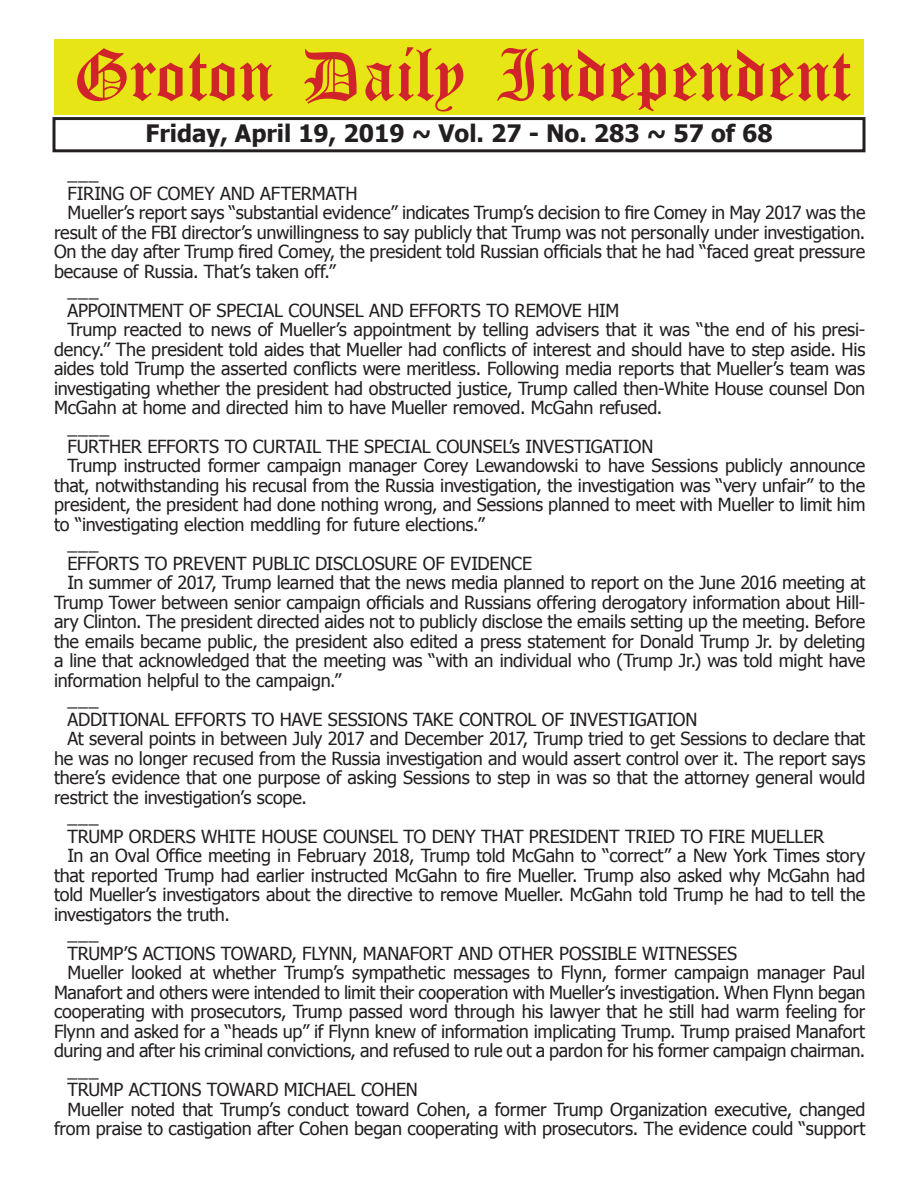
<style>
.page{position:relative;width:918px;height:1188px;background:#fff}
.page>*{position:absolute;margin:0;border:0;box-sizing:border-box;transform-origin:0 0}
.t1{font:54px "Old English Five";color:#d1232a}
.t2{font:700 24px "Tahoma";color:#231f20}
.t3{font:18px "Tahoma";letter-spacing:-.01em;color:#231f20}
</style>
<div class="page">
<div style="left:52px;top:117px;width:814px;height:35px;border:3px solid #231f20"></div>
<div style="left:54px;top:40px;width:810px;height:75px;background:#e7e515"></div>
<h1 class="t1" style="left:73px;top:50px;width:779px">Groton Daily Independent</h1>
<h2 class="t2" style="left:145px;top:116px;width:629px">Friday, April 19, 2019 ~ Vol. 27 - No. 283 ~ 57 of 68</h2>
<p class="t3" style="left:68px;top:161px;width:33px">___</p>
<p class="t3" style="left:68px;top:181px;width:292px">FIRING OF COMEY AND AFTERMATH</p>
<p class="t3" style="left:68px;top:200px;width:799px">Mueller’s report says “substantial evidence” indicates Trump’s decision to fire Comey in May 2017 was the</p>
<p class="t3" style="left:54px;top:220px;width:813px">result of the FBI director’s unwillingness to say publicly that Trump was not personally under investigation.</p>
<p class="t3" style="left:54px;top:239px;width:813px">On the day after Trump fired Comey, the president told Russian officials that he had “faced great pressure</p>
<p class="t3" style="left:54px;top:259px;width:283px">because of Russia. That’s taken off.”</p>
<p class="t3" style="left:68px;top:278px;width:33px">___</p>
<p class="t3" style="left:68px;top:298px;width:553px">APPOINTMENT OF SPECIAL COUNSEL AND EFFORTS TO REMOVE HIM</p>
<p class="t3" style="left:68px;top:317px;width:799px">Trump reacted to news of Mueller’s appointment by telling advisers that it was “the end of his presi-</p>
<p class="t3" style="left:54px;top:337px;width:813px">dency.” The president told aides that Mueller had conflicts of interest and should have to step aside. His</p>
<p class="t3" style="left:54px;top:356px;width:813px">aides told Trump the asserted conflicts were meritless. Following media reports that Mueller’s team was</p>
<p class="t3" style="left:54px;top:376px;width:813px">investigating whether the president had obstructed justice, Trump called then-White House counsel Don</p>
<p class="t3" style="left:54px;top:395px;width:610px">McGahn at home and directed him to have Mueller removed. McGahn refused.</p>
<p class="t3" style="left:68px;top:415px;width:43px">____</p>
<p class="t3" style="left:68px;top:434px;width:587px">FURTHER EFFORTS TO CURTAIL THE SPECIAL COUNSEL’s INVESTIGATION</p>
<p class="t3" style="left:68px;top:454px;width:799px">Trump instructed former campaign manager Corey Lewandowski to have Sessions publicly announce</p>
<p class="t3" style="left:54px;top:473px;width:813px">that, notwithstanding his recusal from the Russia investigation, the investigation was “very unfair” to the</p>
<p class="t3" style="left:54px;top:493px;width:813px">president, the president had done nothing wrong, and Sessions planned to meet with Mueller to limit him</p>
<p class="t3" style="left:54px;top:512px;width:432px">to “investigating election meddling for future elections.”</p>
<p class="t3" style="left:68px;top:532px;width:33px">___</p>
<p class="t3" style="left:68px;top:551px;width:466px">EFFORTS TO PREVENT PUBLIC DISCLOSURE OF EVIDENCE</p>
<p class="t3" style="left:68px;top:571px;width:799px">In summer of 2017, Trump learned that the news media planned to report on the June 2016 meeting at</p>
<p class="t3" style="left:54px;top:590px;width:813px">Trump Tower between senior campaign officials and Russians offering derogatory information about Hill-</p>
<p class="t3" style="left:54px;top:610px;width:813px">ary Clinton. The president directed aides not to publicly disclose the emails setting up the meeting. Before</p>
<p class="t3" style="left:54px;top:629px;width:813px">the emails became public, the president also edited a press statement for Donald Trump Jr. by deleting</p>
<p class="t3" style="left:54px;top:649px;width:813px">a line that acknowledged that the meeting was “with an individual who (Trump Jr.) was told might have</p>
<p class="t3" style="left:54px;top:668px;width:289px">information helpful to the campaign.”</p>
<p class="t3" style="left:68px;top:688px;width:33px">___</p>
<p class="t3" style="left:68px;top:707px;width:631px">ADDITIONAL EFFORTS TO HAVE SESSIONS TAKE CONTROL OF INVESTIGATION</p>
<p class="t3" style="left:68px;top:727px;width:799px">At several points in between July 2017 and December 2017, Trump tried to get Sessions to declare that</p>
<p class="t3" style="left:54px;top:746px;width:813px">he was no longer recused from the Russia investigation and would assert control over it. The report says</p>
<p class="t3" style="left:54px;top:766px;width:813px">there’s evidence that one purpose of asking Sessions to step in was so that the attorney general would</p>
<p class="t3" style="left:54px;top:785px;width:255px">restrict the investigation’s scope.</p>
<p class="t3" style="left:68px;top:805px;width:33px">___</p>
<p class="t3" style="left:68px;top:824px;width:758px">TRUMP ORDERS WHITE HOUSE COUNSEL TO DENY THAT PRESIDENT TRIED TO FIRE MUELLER</p>
<p class="t3" style="left:68px;top:844px;width:799px">In an Oval Office meeting in February 2018, Trump told McGahn to “correct” a New York Times story</p>
<p class="t3" style="left:54px;top:863px;width:813px">that reported Trump had earlier instructed McGahn to fire Mueller. Trump also asked why McGahn had</p>
<p class="t3" style="left:54px;top:883px;width:813px">told Mueller’s investigators about the directive to remove Mueller. McGahn told Trump he had to tell the</p>
<p class="t3" style="left:54px;top:902px;width:177px">investigators the truth.</p>
<p class="t3" style="left:68px;top:922px;width:33px">___</p>
<p class="t3" style="left:68px;top:941px;width:671px">TRUMP’S ACTIONS TOWARD, FLYNN, MANAFORT AND OTHER POSSIBLE WITNESSES</p>
<p class="t3" style="left:68px;top:961px;width:799px">Mueller looked at whether Trump’s sympathetic messages to Flynn, former campaign manager Paul</p>
<p class="t3" style="left:54px;top:980px;width:813px">Manafort and others were intended to limit their cooperation with Mueller’s investigation. When Flynn began</p>
<p class="t3" style="left:54px;top:1000px;width:813px">cooperating with prosecutors, Trump passed word through his lawyer that he still had warm feeling for</p>
<p class="t3" style="left:54px;top:1019px;width:813px">Flynn and asked for a “heads up” if Flynn knew of information implicating Trump. Trump praised Manafort</p>
<p class="t3" style="left:54px;top:1039px;width:813px">during and after his criminal convictions, and refused to rule out a pardon for his former campaign chairman.</p>
<p class="t3" style="left:68px;top:1058px;width:33px">___</p>
<p class="t3" style="left:68px;top:1078px;width:352px">TRUMP ACTIONS TOWARD MICHAEL COHEN</p>
<p class="t3" style="left:68px;top:1097px;width:799px">Mueller noted that Trump’s conduct toward Cohen, a former Trump Organization executive, changed</p>
<p class="t3" style="left:54px;top:1117px;width:813px">from praise to castigation after Cohen began cooperating with prosecutors. The evidence could “support</p>
</div>
